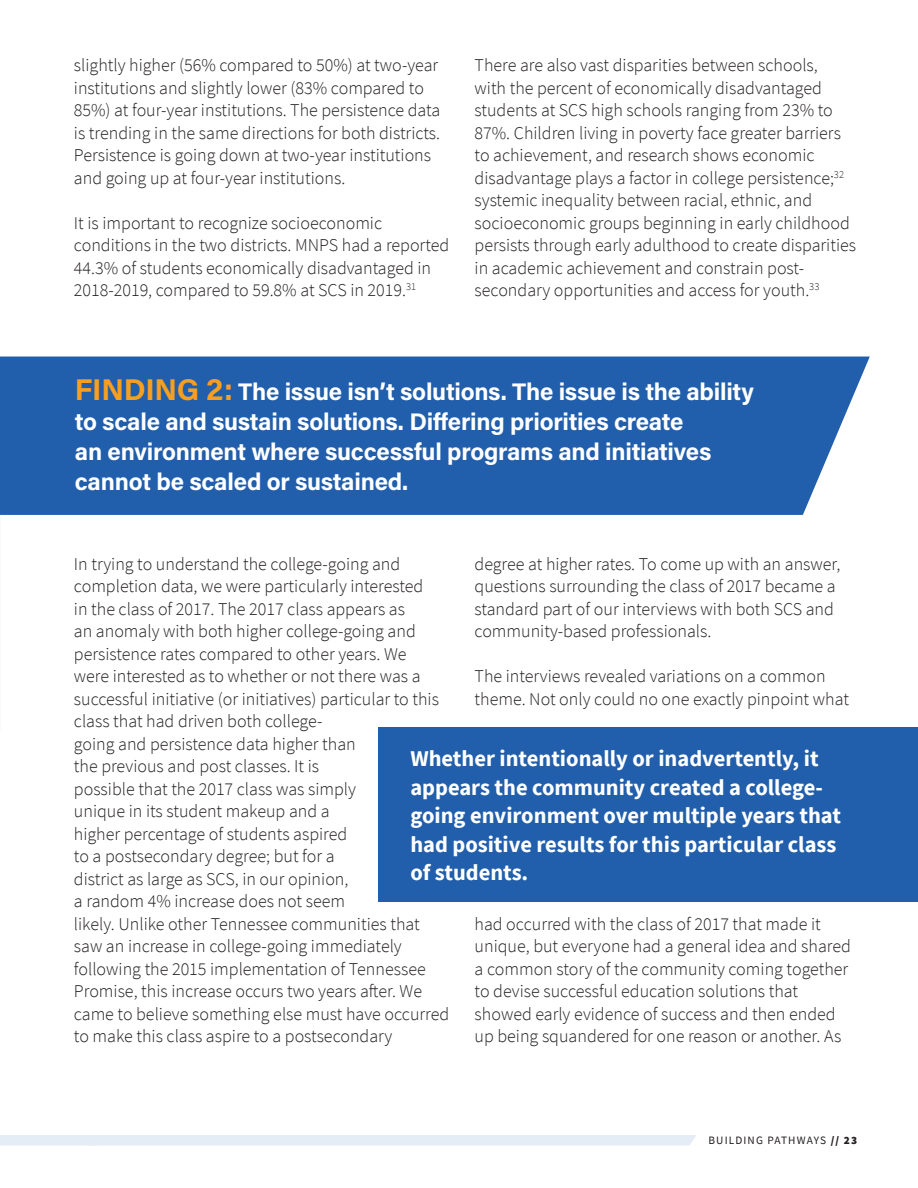
<style>
.page{position:relative;width:918px;height:1188px;background:#fff}
.page>*{position:absolute;margin:0;border:0;box-sizing:border-box;transform-origin:0 0}
.t1{font:700 24px/30px "Acumin Pro";letter-spacing:-.01em;color:#fff}
.t2{font:700 22.5px/28.5px "Source Sans Pro";color:#fff}
.t3{font:300 18px/22.5px "Source Sans Pro";color:#231f20}
.t4{font:11.25px "Source Sans Pro";letter-spacing:.1em;color:#231f20}
.s1{font-size:30px;color:#f89e20}
.s2{font-weight:900}
</style>
<div class="page">
<div style="left:0;top:1135px;width:696px;height:10px;background:#e4ecf5"></div>
<div style="left:0;top:357px;width:870px;height:158px;background:#215eab"></div>
<div style="left:378px;top:728px;width:540px;height:174px;background:#215eab"></div>
<p class="t3" style="left:74px;top:54px;width:368px">slightly higher (56% compared to 50%) at two-year institutions and slightly lower (83% compared to 85%) at four-year institutions. The persistence data is trending in the same directions for both districts.<br>Persistence is going down at two-year institutions and going up at four-year institutions.</p>
<p class="t3" style="left:74px;top:212px;width:377px">It is important to recognize socioeconomic conditions in the two districts. MNPS had a reported 44.3% of students economically disadvantaged in 2018-2019, compared to 59.8% at SCS in 2019.<sup>31</sup></p>
<p class="t3" style="left:475px;top:54px;width:383px">There are also vast disparities between schools,<br>with the percent of economically disadvantaged students at SCS high schools ranging from 23% to 87%. Children living in poverty face greater barriers to achievement, and research shows economic disadvantage plays a factor in college persistence;<sup>32 </sup>systemic inequality between racial, ethnic, and socioeconomic groups beginning in early childhood persists through early adulthood to create disparities in academic achievement and constrain post&shy;secondary opportunities and access for youth.<sup>33</sup></p>
<p class="t1" style="left:75px;top:375px;width:681px"><span class="s1">FINDING 2:</span> The issue isn’t solutions. The issue is the ability to scale and sustain solutions. Differing priorities create<br>an environment where successful programs and initiatives cannot be scaled or sustained.</p>
<p class="t3" style="left:74px;top:553px;width:377px">In trying to understand the college-going and completion data, we were particularly interested<br>in the class of 2017. The 2017 class appears as<br>an anomaly with both higher college-going and persistence rates compared to other years. We<br>were interested as to whether or not there was a successful initiative (or initiatives) particular to this class that had driven both college-<br>going and persistence data higher than<br>the previous and post classes. It is<br>possible that the 2017 class was simply<br>unique in its student makeup and a<br>higher percentage of students aspired<br>to a postsecondary degree; but for a<br>district as large as SCS, in our opinion,<br>a random 4% increase does not seem<br>likely. Unlike other Tennessee communities that saw an increase in college-going immediately following the 2015 implementation of Tennessee Promise, this increase occurs two years after. We came to believe something else must have occurred to make this class aspire to a postsecondary</p>
<p class="t3" style="left:475px;top:553px;width:367px">degree at higher rates. To come up with an answer, questions surrounding the class of 2017 became a standard part of our interviews with both SCS and community-based professionals.</p>
<p class="t3" style="left:475px;top:665px;width:376px">The interviews revealed variations on a common theme. Not only could no one exactly pinpoint what</p>
<p class="t2" style="left:410px;top:744px;width:432px">Whether intentionally or inadvertently, it appears the community created a college&shy;going environment over multiple years that had positive results for this particular class of students.</p>
<p class="t3" style="left:475px;top:913px;width:378px">had occurred with the class of 2017 that made it unique, but everyone had a general idea and shared a common story of the community coming together to devise successful education solutions that showed early evidence of success and then ended up being squandered for one reason or another. As</p>
<p class="t4" style="left:709px;top:1133px;width:150px">BUILDING PATHWAYS <span class="s2">// 23</span></p>
</div>
